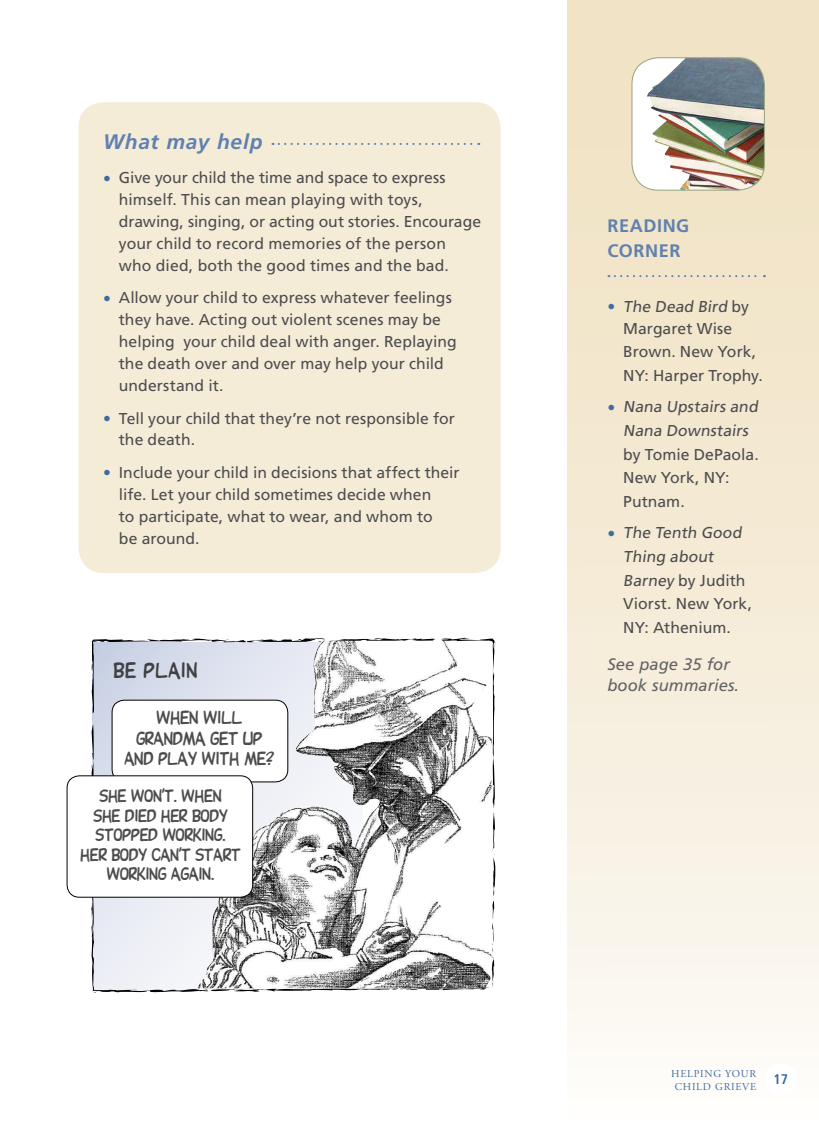
<style>
.page{position:relative;width:819px;height:1134px;background:#fff}
.page>*{position:absolute;margin:0;border:0;box-sizing:border-box;transform-origin:0 0}
.t1{font:22.22px "Dibs Display Caps S Si";letter-spacing:.04em;color:#414042}
.t2{font:italic 700 21px "Frutiger LT Std";letter-spacing:.04em;color:#6081b0}
.t3{font:18.9px/20.5px "Dibs Display Caps S Si";color:#4d4d4f;text-align:center}
.t4{font:700 18.2px/24.5px "Frutiger LT Std";letter-spacing:.03em;color:#6081b0}
.t5{font:17.85px/19.6px "Dibs Display Caps S Si";color:#4d4d4f;text-align:center}
.t6{font:italic 16.62px/21px "Frutiger LT Std";color:#636466}
.t7{font:15.75px/21.9px "Frutiger LT Std";color:#4d4d4f}
.t8{font:700 condensed 14px "Frutiger LT Std";color:#3f6ca1}
.t9{font:10.5px/12.6px "Adobe Garamond Pro";letter-spacing:.07em;color:#3f6ca1;text-align:center}
.s1{font-weight:700;font-stretch:condensed;color:#3f6ca1}
</style>
<div class="page">
<div style="left:568px;top:0;width:251px;height:1134px;background:linear-gradient(to bottom,#efdfbd,#fdfaf5)"></div>
<div style="left:765px;top:1063px;width:32px;height:32px;background:#fff;border-radius:50%"></div>
<svg style="left:91px;top:638px;width:405px;height:355px"></svg>
<img style="left:198px;top:641px;width:294px;height:347px">
<div style="left:112px;top:700px;width:176px;height:82px;background:#fff;border-radius:12px"></div>
<div style="left:112px;top:700px;width:176px;height:82px;border:1px solid #000;border-radius:12px"></div>
<div style="left:67px;top:776px;width:186px;height:121px;background:#fff;border-radius:12px"></div>
<div style="left:67px;top:775px;width:186px;height:123px;border:1px solid #000;border-radius:12px"></div>
<div style="left:78px;top:102px;width:423px;height:471px;background:#f5ecd8;border-radius:25px"></div>
<svg style="left:273px;top:143px;width:206px;height:2px"></svg>
<svg style="left:609px;top:275px;width:156px;height:2px"></svg>
<div style="left:632px;top:58px;width:132px;height:132px;background:#fff;border-radius:27px"></div>
<img style="left:647px;top:58px;width:117px;height:132px">
<div style="left:631px;top:57px;width:134px;height:134px;border:1px solid #98a783;border-radius:27px"></div>
<h2 class="t2" style="left:103px;top:129px;width:161px">What may help</h2>
<p class="t7" style="left:119px;top:167px;width:364px;text-indent:-16px"><span class="s1">•</span> Give your child the time and space to express himself. This can mean playing with toys, drawing, singing, or acting out stories. Encourage your child to record memories of the person who died, both the good times and the bad.</p>
<p class="t7" style="left:119px;top:287px;width:339px;text-indent:-16px"><span class="s1">•</span> Allow your child to express whatever feelings they have. Acting out violent scenes may be helping your child deal with anger. Replaying the death over and over may help your child understand it.</p>
<p class="t7" style="left:119px;top:407px;width:338px;text-indent:-16px"><span class="s1">•</span> Tell your child that they’re not responsible for the death.</p>
<p class="t7" style="left:119px;top:462px;width:342px;text-indent:-16px"><span class="s1">•</span> Include your child in decisions that affect their life. Let your child sometimes decide when<br>to participate, what to wear, and whom to<br>be around.</p>
<h1 class="t1" style="left:114px;top:660px;width:85px">BE PLAIN</h1>
<p class="t3" style="left:125px;top:707px;width:151px">WHEN WILL<br>GRANDMA GET UP<br>AND PLAY WITH ME?</p>
<p class="t5" style="left:80px;top:787px;width:162px">SHE WON’T. WHEN<br>SHE DIED HER BODY<br>STOPPED WORKING.<br>HER BODY CAN’T START<br>WORKING AGAIN.</p>
<p class="t4" style="left:607px;top:214px;width:83px">READING<br>CORNER</p>
<p class="t7" style="left:607px;top:295px;width:143px;text-align:center"><span class="s1">•</span> The Dead Bird by<br>Margaret Wise</p>
<p class="t7" style="left:623px;top:340px;width:141px;line-height:23.6px">Brown. New York,<br>NY: Harper Trophy.</p>
<p class="t7" style="left:623px;top:395px;width:139px;line-height:23.6px;text-indent:-16px"><span class="s1">•</span> Nana Upstairs and<br>Nana Downstairs by Tomie DePaola.<br>New York, NY:<br>Putnam.</p>
<p class="t7" style="left:623px;top:521px;width:130px;line-height:23.6px;text-indent:-16px"><span class="s1">•</span> The Tenth Good<br>Thing about<br>Barney by Judith<br>Viorst. New York,<br>NY: Athenium.</p>
<p class="t6" style="left:607px;top:654px;width:133px">See page 35 for book summaries.</p>
<p class="t9" style="left:671px;top:1068px;width:86px">HELPING YOUR<br>CHILD GRIEVE</p>
<p class="t8" style="left:774px;top:1071px;width:16px">17</p>
</div>
